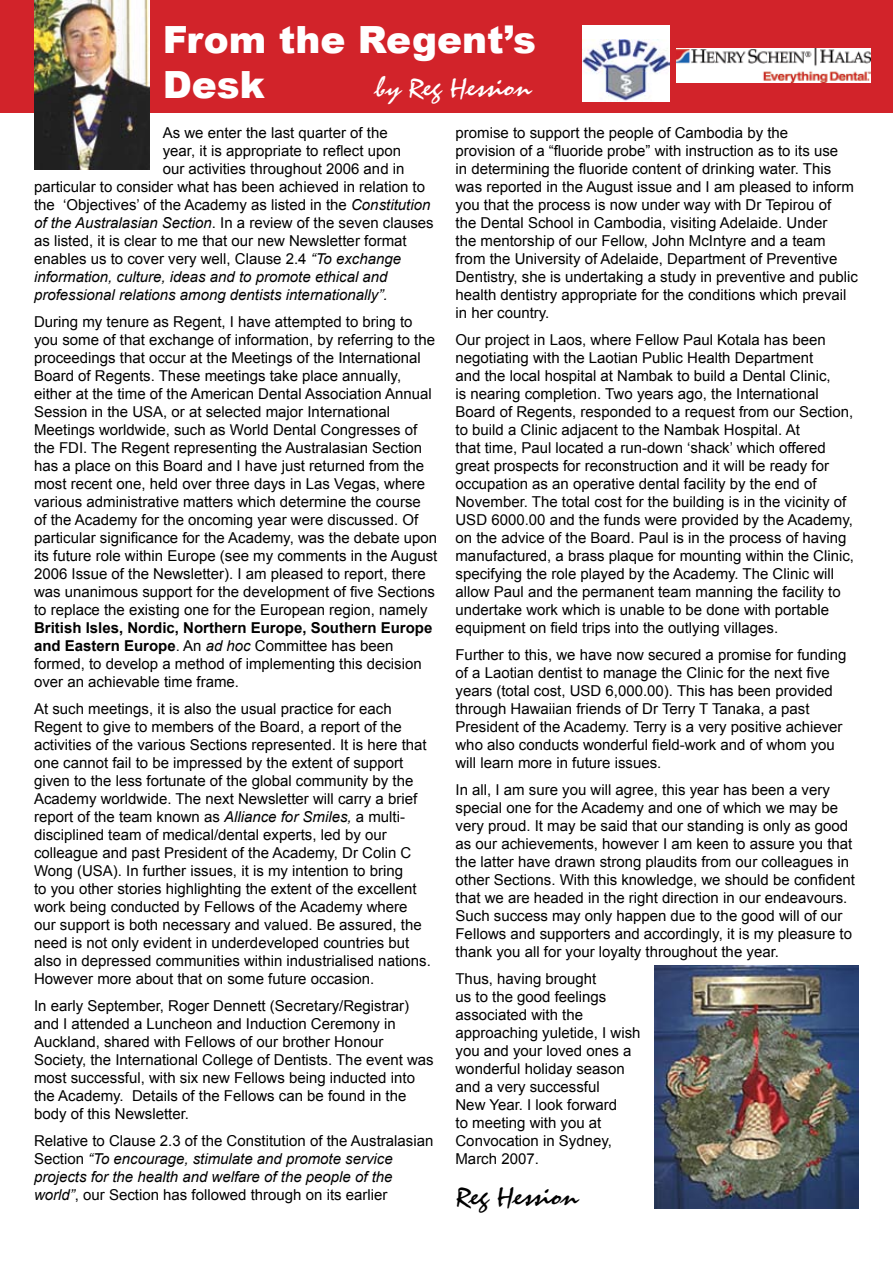
<style>
.page{position:relative;width:893px;height:1263px;background:#fff}
.page>*{position:absolute;margin:0;border:0;box-sizing:border-box;transform-origin:0 0}
.t1{font:900 37.5px/45px "Arial";color:#fff}
.t2{font:27px "Staccato 222 BT";color:#fff;scale:1.12 1}
.t3{font:27px "Staccato 222 BT";color:#000;scale:1.12 1}
.t4{font:15px/18px "Arial";color:#000}
.t5{font:italic 15px "Arial";color:#000}
.s1{font-style:italic}
.s2{font-weight:700}
</style>
<div class="page">
<div style="left:0;top:0;width:893px;height:113px;background:#d2232a"></div>
<div style="left:582px;top:25px;width:88px;height:28px;background:#fff"></div>
<img style="left:582px;top:40px;width:88px;height:62px">
<img style="left:677px;top:49px;width:194px;height:33px">
<img style="left:655px;top:966px;width:204px;height:243px">
<img style="left:34px;top:0;width:116px;height:170px">
<h1 class="t1" style="left:163px;top:16px;width:375px">From the Regent’s<br>Desk</h1>
<h2 class="t2" style="left:377px;top:72px;width:139px">by Reg Hession</h2>
<p class="t4" style="left:163px;top:124px;width:227px">As we enter the last quarter of the</p>
<p class="t4" style="left:163px;top:142px;width:240px">year, it is appropriate to reflect upon</p>
<p class="t4" style="left:163px;top:160px;width:243px">our activities throughout 2006 and in</p>
<p class="t4" style="left:34px;top:178px;width:393px">particular to consider what has been achieved in relation to</p>
<p class="t4" style="left:34px;top:196px;width:398px">the ‘Objectives’ of the Academy as listed in the <span class="s1">Constitution</span></p>
<p class="t4" style="left:34px;top:214px;width:401px"><span class="s1">of the Australasian Section</span>. In a review of the seven clauses</p>
<p class="t4" style="left:34px;top:232px;width:374px">as listed, it is clear to me that our new Newsletter format</p>
<p class="t4" style="left:34px;top:250px;width:369px">enables us to cover very well, Clause 2.4 <span class="s1">“To exchange</span></p>
<p class="t5" style="left:34px;top:267px;width:355px">information, culture, ideas and to promote ethical and</p>
<p class="t5" style="left:34px;top:285px;width:355px">professional relations among dentists internationally”.</p>
<p class="t4" style="left:34px;top:313px;width:405px">During my tenure as Regent, I have attempted to bring to you some of that exchange of information, by referring to the proceedings that occur at the Meetings of the International Board of Regents. These meetings take place annually, either at the time of the American Dental Association Annual Session in the USA, or at selected major International Meetings worldwide, such as World Dental Congresses of the FDI. The Regent representing the Australasian Section has a place on this Board and I have just returned from the most recent one, held over three days in Las Vegas, where various administrative matters which determine the course<br>of the Academy for the oncoming year were discussed. Of particular significance for the Academy, was the debate upon its future role within Europe (see my comments in the August 2006 Issue of the Newsletter). I am pleased to report, there was unanimous support for the development of five Sections to replace the existing one for the European region, namely</p>
<p class="t4" style="left:34px;top:619px;width:400px"><span class="s2">British Isles, Nordic, Northern Europe, Southern Europe and Eastern Europe</span>. An <span class="s1">ad hoc</span> Committee has been formed, to develop a method of implementing this decision over an achievable time frame.</p>
<p class="t4" style="left:34px;top:700px;width:398px">At such meetings, it is also the usual practice for each Regent to give to members of the Board, a report of the activities of the various Sections represented. It is here that one cannot fail to be impressed by the extent of support given to the less fortunate of the global community by the Academy worldwide. The next Newsletter will carry a brief report of the team known as <span class="s1">Alliance for Smiles,</span> a multi&shy;disciplined team of medical/dental experts, led by our colleague and past President of the Academy, Dr Colin C Wong (USA). In further issues, it is my intention to bring<br>to you other stories highlighting the extent of the excellent work being conducted by Fellows of the Academy where our support is both necessary and valued. Be assured, the need is not only evident in underdeveloped countries but also in depressed communities within industrialised nations.<br>However more about that on some future occasion.</p>
<p class="t4" style="left:34px;top:997px;width:401px">In early September, Roger Dennett (Secretary/Registrar) and I attended a Luncheon and Induction Ceremony in Auckland, shared with Fellows of our brother Honour Society, the International College of Dentists. The event was most successful, with six new Fellows being inducted into the Academy. Details of the Fellows can be found in the body of this Newsletter.</p>
<p class="t4" style="left:34px;top:1132px;width:401px">Relative to Clause 2.3 of the Constitution of the Australasian Section <span class="s1">“To encourage, stimulate and promote service projects for the health and welfare of the people of the world”</span>, our Section has followed through on its earlier</p>
<p class="t4" style="left:455px;top:124px;width:404px">promise to support the people of Cambodia by the<br>provision of a “fluoride probe” with instruction as to its use<br>in determining the fluoride content of drinking water. This was reported in the August issue and I am pleased to inform you that the process is now under way with Dr Tepirou of<br>the Dental School in Cambodia, visiting Adelaide. Under<br>the mentorship of our Fellow, John McIntyre and a team from the University of Adelaide, Department of Preventive Dentistry, she is undertaking a study in preventive and public health dentistry appropriate for the conditions which prevail in her country.</p>
<p class="t4" style="left:455px;top:331px;width:400px">Our project in Laos, where Fellow Paul Kotala has been negotiating with the Laotian Public Health Department<br>and the local hospital at Nambak to build a Dental Clinic,<br>is nearing completion. Two years ago, the International Board of Regents, responded to a request from our Section, to build a Clinic adjacent to the Nambak Hospital. At<br>that time, Paul located a run-down ‘shack’ which offered great prospects for reconstruction and it will be ready for occupation as an operative dental facility by the end of November. The total cost for the building is in the vicinity of USD 6000.00 and the funds were provided by the Academy, on the advice of the Board. Paul is in the process of having manufactured, a brass plaque for mounting within the Clinic, specifying the role played by the Academy. The Clinic will allow Paul and the permanent team manning the facility to undertake work which is unable to be done with portable equipment on field trips into the outlying villages.</p>
<p class="t4" style="left:455px;top:646px;width:393px">Further to this, we have now secured a promise for funding of a Laotian dentist to manage the Clinic for the next five years (total cost, USD 6,000.00). This has been provided through Hawaiian friends of Dr Terry T Tanaka, a past President of the Academy. Terry is a very positive achiever who also conducts wonderful field-work and of whom you will learn more in future issues.</p>
<p class="t4" style="left:455px;top:781px;width:401px">In all, I am sure you will agree, this year has been a very special one for the Academy and one of which we may be very proud. It may be said that our standing is only as good as our achievements, however I am keen to assure you that the latter have drawn strong plaudits from our colleagues in other Sections. With this knowledge, we should be confident that we are headed in the right direction in our endeavours.<br>Such success may only happen due to the good will of our Fellows and supporters and accordingly, it is my pleasure to thank you all for your loyalty throughout the year.</p>
<p class="t4" style="left:455px;top:970px;width:187px">Thus, having brought<br>us to the good feelings associated with the approaching yuletide, I wish you and your loved ones a wonderful holiday season and a very successful<br>New Year. I look forward<br>to meeting with you at<br>Convocation in Sydney,<br>March 2007.</p>
<h2 class="t3" style="left:455px;top:1181px;width:111px">Reg Hession</h2>
</div>
